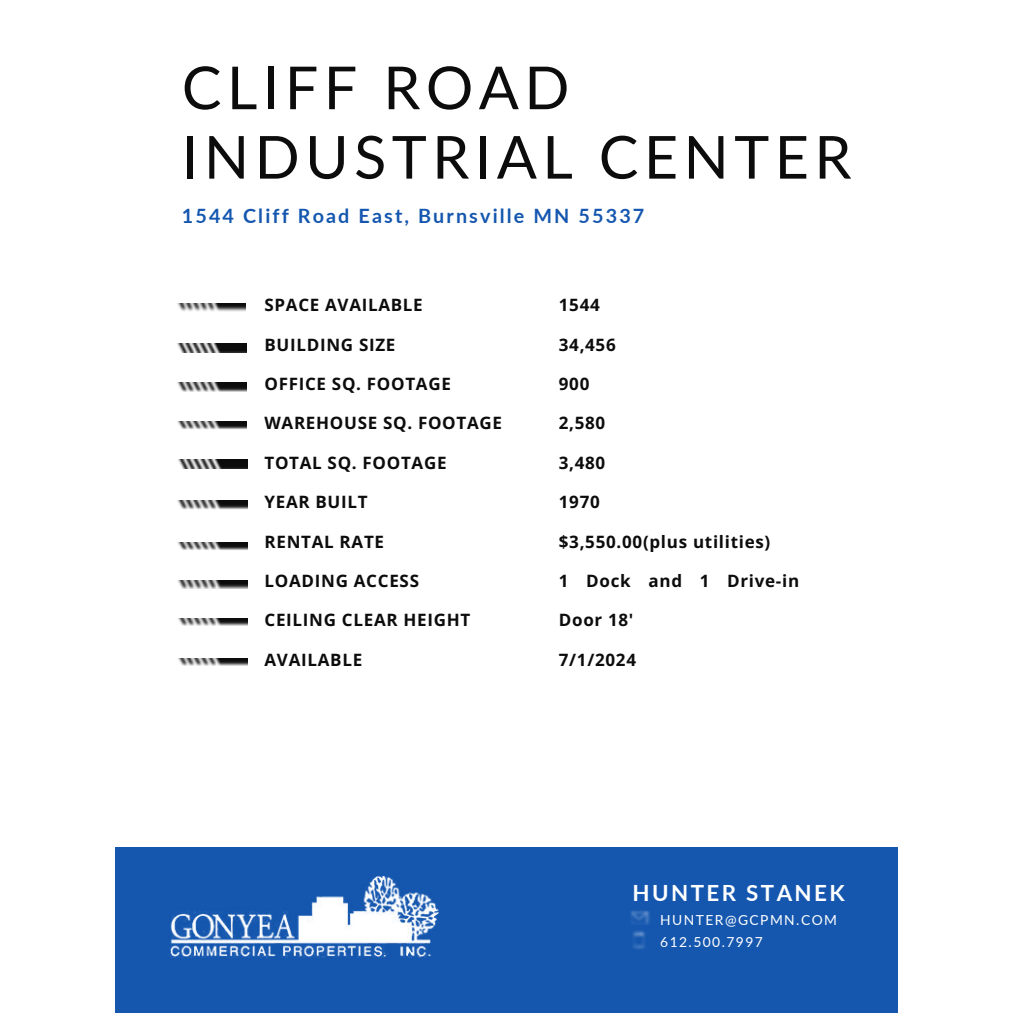
<style>
.page{position:relative;width:1013px;height:1013px;background:#fff}
.page>*{position:absolute;margin:0;border:0;box-sizing:border-box;transform-origin:0 0}
.t1{font:59.38px/69.4px "Lato";letter-spacing:.09em;color:#0c0c0c}
.t2{font:700 22.25px "Lato";letter-spacing:.105em;color:#fff}
.t3{font:700 19.75px "Lato";letter-spacing:.11em;color:#1557af}
.t4{font:700 17px "Open Sans";letter-spacing:.04em;color:#0c0c0c}
.t5{font:13.88px/22.5px "Lato";letter-spacing:.105em;color:#fff}
</style>
<div class="page">
<div style="left:115px;top:847px;width:782px;height:165px;background:#1557af"></div>
<img style="left:178px;top:618px;width:69px;height:7px">
<img style="left:177px;top:304px;width:68px;height:7px">
<img style="left:177px;top:344px;width:69px;height:8px">
<img style="left:177px;top:382px;width:69px;height:9px">
<img style="left:177px;top:421px;width:69px;height:8px">
<img style="left:170px;top:876px;width:269px;height:81px">
<img style="left:177px;top:580px;width:70px;height:8px">
<img style="left:177px;top:501px;width:70px;height:8px">
<img style="left:177px;top:542px;width:70px;height:8px">
<img style="left:178px;top:459px;width:69px;height:9px">
<img style="left:632px;top:921px;width:18px;height:4px">
<svg style="left:630px;top:910px;width:20px;height:11px"></svg>
<img style="left:633px;top:930px;width:13px;height:19px">
<svg style="left:636px;top:944px;width:7px;height:5px"></svg>
<img style="left:178px;top:658px;width:69px;height:8px">
<h1 class="t1" style="left:182px;top:50px;width:671px">CLIFF ROAD<br>INDUSTRIAL CENTER</h1>
<p class="t3" style="left:182px;top:201px;width:464px">1544 Cliff Road East, Burnsville MN 55337</p>
<p class="t4" style="left:264px;top:293px;width:160px">SPACE AVAILABLE</p>
<p class="t4" style="left:264px;top:332px;width:132px">BUILDING SIZE</p>
<p class="t4" style="left:264px;top:372px;width:188px">OFFICE SQ. FOOTAGE</p>
<p class="t4" style="left:264px;top:411px;width:239px">WAREHOUSE SQ. FOOTAGE</p>
<p class="t4" style="left:264px;top:450px;width:184px">TOTAL SQ. FOOTAGE</p>
<p class="t4" style="left:264px;top:490px;width:105px">YEAR BUILT</p>
<p class="t4" style="left:264px;top:529px;width:121px">RENTAL RATE</p>
<p class="t4" style="left:264px;top:569px;width:156px">LOADING ACCESS</p>
<p class="t4" style="left:264px;top:608px;width:207px">CEILING CLEAR HEIGHT</p>
<p class="t4" style="left:264px;top:647px;width:99px">AVAILABLE</p>
<p class="t4" style="left:559px;top:293px;width:42px">1544</p>
<p class="t4" style="left:559px;top:332px;width:58px">34,456</p>
<p class="t4" style="left:559px;top:372px;width:32px">900</p>
<p class="t4" style="left:559px;top:411px;width:48px">2,580</p>
<p class="t4" style="left:559px;top:450px;width:48px">3,480</p>
<p class="t4" style="left:559px;top:490px;width:42px">1970</p>
<p class="t4" style="left:559px;top:529px;width:213px">$3,550.00(plus utilities)</p>
<p class="t4" style="left:559px;top:569px;width:242px">1 Dock and 1 Drive-in</p>
<p class="t4" style="left:559px;top:608px;width:76px">Door 18'</p>
<p class="t4" style="left:559px;top:647px;width:79px">7/1/2024</p>
<h2 class="t2" style="left:632px;top:876px;width:214px">HUNTER STANEK</h2>
<p class="t5" style="left:660px;top:907px;width:178px">HUNTER@GCPMN.COM<br>612.500.7997</p>
</div>
